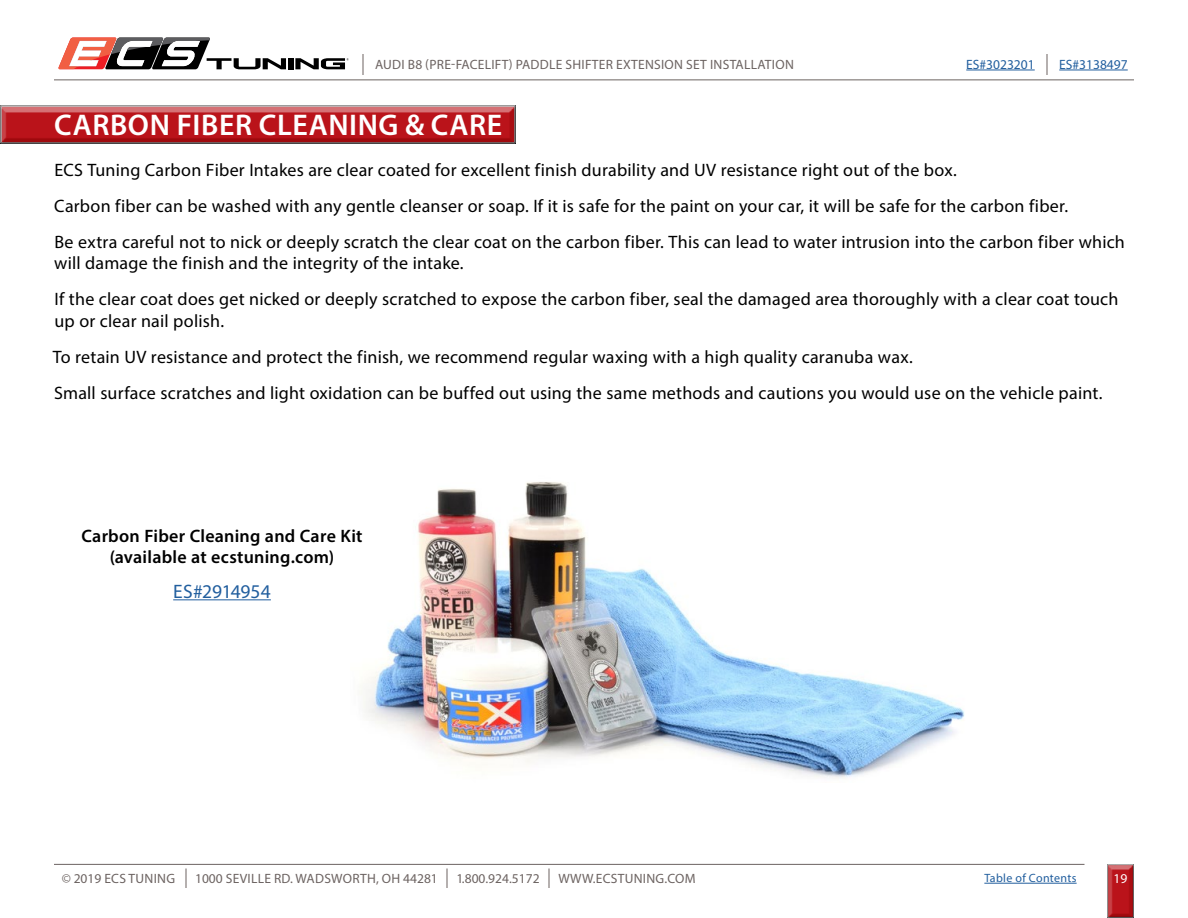
<style>
.page{position:relative;width:1188px;height:918px;background:#fff}
.page>*{position:absolute;margin:0;border:0;box-sizing:border-box;transform-origin:0 0}
.t1{font:600 30px "Myriad Pro";letter-spacing:.02em;color:#fff}
.t2{font:19.5px "Myriad Pro";letter-spacing:.005em;color:#215e9e}
.t3{font:18px/36px "Myriad Pro";letter-spacing:.01em;color:#000}
.t4{font:600 18px/21px "Myriad Pro";letter-spacing:.015em;color:#000;text-align:center}
.t5{font:13.5px "Myriad Pro";letter-spacing:.02em;color:#6c6361}
.t6{font:13.5px "Myriad Pro";color:#215e9e}
.t7{font:13.5px "Myriad Pro";color:#6c6361}
.t8{font:13.5px "Myriad Pro";color:#fff}
.t9{font:12px "Myriad Pro";letter-spacing:.025em;color:#215e9e}
</style>
<div class="page">
<div style="left:288px;top:58px;width:5px;height:11px;background:#000"></div>
<svg style="left:58px;top:38px;width:228px;height:31px"></svg>
<svg style="left:295px;top:58px;width:54px;height:11px"></svg>
<hr style="left:54px;top:80px;width:1080px;height:1px;background:#6c6361">
<svg style="left:363px;top:54px;width:1px;height:21px"></svg>
<svg style="left:1047px;top:54px;width:1px;height:21px"></svg>
<hr style="left:1059px;top:70px;width:69px;height:1px;background:#215e9e">
<hr style="left:966px;top:70px;width:69px;height:1px;background:#215e9e">
<div style="left:1101px;top:861px;width:39px;height:57px;background:#000;opacity:.75"></div>
<hr style="left:984px;top:883px;width:93px;height:1px;background:#215e9e">
<hr style="left:54px;top:864px;width:1030px;height:1px;background:#6c6361">
<svg style="left:549px;top:868px;width:1px;height:20px"></svg>
<svg style="left:186px;top:868px;width:1px;height:20px"></svg>
<svg style="left:447px;top:868px;width:1px;height:20px"></svg>
<div style="left:0;top:101px;width:524px;height:43px;background:#000;opacity:.75"></div>
<img style="left:361px;top:482px;width:604px;height:297px">
<hr style="left:173px;top:599px;width:98px;height:1px;background:#215e9e">
<p class="t5" style="left:375px;top:56px;width:420px">AUDI B8 (PRE-FACELIFT) PADDLE SHIFTER EXTENSION SET INSTALLATION</p>
<p class="t6" style="left:966px;top:56px;width:70px">ES#3023201</p>
<p class="t6" style="left:1059px;top:56px;width:70px">ES#3138497</p>
<h1 class="t1" style="left:54px;top:106px;width:449px">CARBON FIBER CLEANING &amp; CARE</h1>
<p class="t3" style="left:54px;top:151px;width:1072px">ECS Tuning Carbon Fiber Intakes are clear coated for excellent finish durability and UV resistance right out of the box.<br>Carbon fiber can be washed with any gentle cleanser or soap. If it is safe for the paint on your car, it will be safe for the carbon fiber.<br>Be extra careful not to nick or deeply scratch the clear coat on the carbon fiber. This can lead to water intrusion into the carbon fiber which</p>
<p class="t3" style="left:54px;top:245px;width:1066px">will damage the finish and the integrity of the intake.<br>If the clear coat does get nicked or deeply scratched to expose the carbon fiber, seal the damaged area thoroughly with a clear coat touch</p>
<p class="t3" style="left:53px;top:302px;width:1051px">up or clear nail polish.<br>To retain UV resistance and protect the finish, we recommend regular waxing with a high quality caranuba wax.<br>Small surface scratches and light oxidation can be buffed out using the same methods and cautions you would use on the vehicle paint.</p>
<p class="t4" style="left:81px;top:525px;width:283px">Carbon Fiber Cleaning and Care Kit (available at ecstuning.com)</p>
<p class="t2" style="left:173px;top:579px;width:99px">ES#2914954</p>
<p class="t5" style="left:62px;top:870px;width:115px">© 2019 ECS TUNING</p>
<p class="t5" style="left:195px;top:870px;width:244px">1000 SEVILLE RD. WADSWORTH, OH 44281</p>
<p class="t7" style="left:456px;top:870px;width:85px">1.800.924.5172</p>
<p class="t5" style="left:558px;top:870px;width:139px">WWW.ECSTUNING.COM</p>
<p class="t9" style="left:984px;top:871px;width:94px">Table of Contents</p>
<p class="t8" style="left:1114px;top:870px;width:15px">19</p>
</div>
